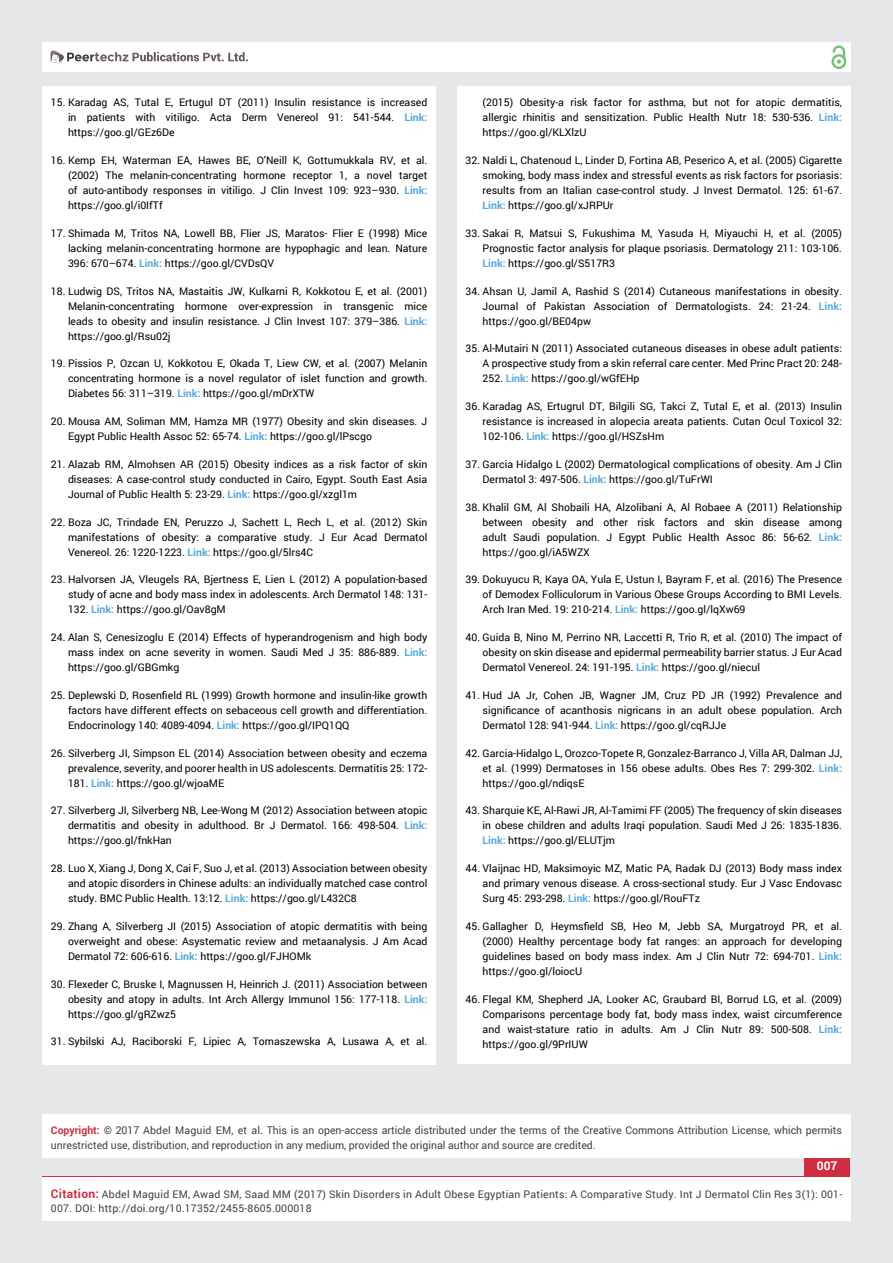
<style>
.page{position:relative;width:893px;height:1263px;background:#e6e7e8}
.page>*{position:absolute;margin:0;border:0;box-sizing:border-box;transform-origin:0 0}
.t1{font:700 12px "Roboto";color:#fff}
.t2{font:10.65px/15.3px "Roboto";color:#414042}
.t3{font:10.5px/15px "Roboto";color:#000;text-align:justify}
.t4{font:10.5px/13.5px "Roboto";letter-spacing:.02em;color:#414042}
.s1{font-weight:700;color:#56a8dd}
.s2{font-weight:700;color:#cf2e41}
.s3{font-size:10.5px}
.s4{color:#0e0e0e}
.s5{font-weight:700;font-size:12px;color:#cf2e41}
</style>
<div class="page">
<div style="left:42px;top:43px;width:808px;height:29px;background:#fff"></div>
<div style="left:831px;top:54px;width:15px;height:15px;border:2px solid #74c273;border-radius:50%"></div>
<svg style="left:831px;top:45px;width:15px;height:19px"></svg>
<div style="left:804px;top:1157px;width:46px;height:43px;background:#cf2e41"></div>
<svg style="left:49px;top:50px;width:199px;height:14px"></svg>
<div style="left:42px;top:1177px;width:809px;height:43px;background:#fff"></div>
<div style="left:42px;top:1114px;width:808px;height:44px;background:#fff"></div>
<div style="left:42px;top:87px;width:394px;height:978px;background:#fff"></div>
<div style="left:457px;top:87px;width:393px;height:977px;background:#fff"></div>
<p class="t3" style="left:68px;top:95px;width:361px;text-indent:-17px">15. Karadag AS, Tutal E, Ertugul DT (2011) Insulin resistance is increased in patients with vitiligo. Acta Derm Venereol 91: 541-544. <span class="s1">Link: </span>https://goo.gl/GEz6De</p>
<p class="t3" style="left:68px;top:152px;width:361px;text-indent:-17px">16. Kemp EH, Waterman EA, Hawes BE, O’Neill K, Gottumukkala RV, et al. (2002) The melanin-concentrating hormone receptor 1, a novel target of auto-antibody responses in vitiligo. J Clin Invest 109: 923–930. <span class="s1">Link: </span>https://goo.gl/i0IfTf</p>
<p class="t3" style="left:68px;top:225px;width:361px;text-indent:-17px">17. Shimada M, Tritos NA, Lowell BB, Flier JS, Maratos- Flier E (1998) Mice lacking melanin-concentrating hormone are hypophagic and lean. Nature 396: 670–674. <span class="s1">Link:</span> https://goo.gl/CVDsQV</p>
<p class="t3" style="left:68px;top:283px;width:361px;text-indent:-17px">18. Ludwig DS, Tritos NA, Mastaitis JW, Kulkarni R, Kokkotou E, et al. (2001)<br>Melanin-concentrating hormone over-expression in transgenic mice leads to obesity and insulin resistance. J Clin Invest 107: 379–386. <span class="s1">Link: </span>https://goo.gl/Rsu02j</p>
<p class="t3" style="left:68px;top:356px;width:361px;text-indent:-17px">19. Pissios P, Ozcan U, Kokkotou E, Okada T, Liew CW, et al. (2007) Melanin concentrating hormone is a novel regulator of islet function and growth.<br>Diabetes 56: 311–319. <span class="s1">Link:</span> https://goo.gl/mDrXTW</p>
<p class="t3" style="left:68px;top:413px;width:361px;text-indent:-17px">20. Mousa AM, Soliman MM, Hamza MR (1977) Obesity and skin diseases. J<br>Egypt Public Health Assoc 52: 65-74. <span class="s1">Link:</span> https://goo.gl/lPscgo</p>
<p class="t3" style="left:68px;top:456px;width:361px;text-indent:-17px">21. Alazab RM, Almohsen AR (2015) Obesity indices as a risk factor of skin diseases: A case-control study conducted in Cairo, Egypt. South East Asia Journal of Public Health 5: 23-29. <span class="s1">Link:</span> https://goo.gl/xzgl1m</p>
<p class="t3" style="left:68px;top:514px;width:361px;text-indent:-17px">22. Boza JC, Trindade EN, Peruzzo J, Sachett L, Rech L, et al. (2012) Skin manifestations of obesity: a comparative study. J Eur Acad Dermatol Venereol. 26: 1220-1223. <span class="s1">Link:</span> https://goo.gl/5lrs4C</p>
<p class="t3" style="left:68px;top:572px;width:361px;text-indent:-17px">23. Halvorsen JA, Vleugels RA, Bjertness E, Lien L (2012) A population-based study of acne and body mass index in adolescents. Arch Dermatol 148: 131- 132. <span class="s1">Link:</span> https://goo.gl/Oav8gM</p>
<p class="t3" style="left:68px;top:629px;width:361px;text-indent:-17px">24. Alan S, Cenesizoglu E (2014) Effects of hyperandrogenism and high body mass index on acne severity in women. Saudi Med J 35: 886-889. <span class="s1">Link: </span>https://goo.gl/GBGmkg</p>
<p class="t3" style="left:68px;top:687px;width:361px;text-indent:-17px">25. Deplewski D, Rosenfield RL (1999) Growth hormone and insulin-like growth factors have different effects on sebaceous cell growth and differentiation.<br>Endocrinology 140: 4089-4094. <span class="s1">Link:</span> https://goo.gl/IPQ1QQ</p>
<p class="t3" style="left:68px;top:745px;width:361px;text-indent:-17px">26. Silverberg JI, Simpson EL (2014) Association between obesity and eczema prevalence, severity, and poorer health in US adolescents. Dermatitis 25: 172- 181. <span class="s1">Link:</span> https://goo.gl/wjoaME</p>
<p class="t3" style="left:68px;top:803px;width:361px;text-indent:-17px">27. Silverberg JI, Silverberg NB, Lee-Wong M (2012) Association between atopic dermatitis and obesity in adulthood. Br J Dermatol. 166: 498-504. <span class="s1">Link: </span>https://goo.gl/fnkHan</p>
<p class="t3" style="left:68px;top:861px;width:361px;text-indent:-17px">28. Luo X, Xiang J, Dong X, Cai F, Suo J, et al. (2013) Association between obesity and atopic disorders in Chinese adults: an individually matched case control study. BMC Public Health. 13:12. <span class="s1">Link:</span> https://goo.gl/L432C8</p>
<p class="t3" style="left:68px;top:918px;width:361px;text-indent:-17px">29. Zhang A, Silverberg JI (2015) Association of atopic dermatitis with being overweight and obese: Asystematic review and metaanalysis. J Am Acad Dermatol 72: 606-616. <span class="s1">Link:</span> https://goo.gl/FJHOMk</p>
<p class="t3" style="left:68px;top:976px;width:361px;text-indent:-17px">30. Flexeder C, Bruske I, Magnussen H, Heinrich J. (2011) Association between obesity and atopy in adults. Int Arch Allergy Immunol 156: 177-118. <span class="s1">Link: </span>https://goo.gl/gRZwz5</p>
<p class="t3" style="left:51px;top:1034px;width:378px">31. Sybilski AJ, Raciborski F, Lipiec A, Tomaszewska A, Lusawa A, et al.</p>
<p class="t3" style="left:483px;top:95px;width:361px">(2015) Obesity-a risk factor for asthma, but not for atopic dermatitis, allergic rhinitis and sensitization. Public Health Nutr 18: 530-536. <span class="s1">Link: </span>https://goo.gl/KLXlzU</p>
<p class="t3" style="left:483px;top:152px;width:361px;text-indent:-17px">32. Naldi L, Chatenoud L, Linder D, Fortina AB, Peserico A, et al. (2005) Cigarette smoking, body mass index and stressful events as risk factors for psoriasis: results from an Italian case-control study. J Invest Dermatol. 125: 61-67.<br><span class="s1">Link:</span> https://goo.gl/xJRPUr</p>
<p class="t3" style="left:483px;top:225px;width:361px;text-indent:-17px">33. Sakai R, Matsui S, Fukushima M, Yasuda H, Miyauchi H, et al. (2005)<br>Prognostic factor analysis for plaque psoriasis. Dermatology 211: 103-106.<br><span class="s1">Link:</span> https://goo.gl/S517R3</p>
<p class="t3" style="left:483px;top:283px;width:361px;text-indent:-17px">34. Ahsan U, Jamil A, Rashid S (2014) Cutaneous manifestations in obesity.<br>Journal of Pakistan Association of Dermatologists. 24: 21-24. <span class="s1">Link: </span>https://goo.gl/BE04pw</p>
<p class="t3" style="left:483px;top:341px;width:361px;text-indent:-17px">35. Al-Mutairi N (2011) Associated cutaneous diseases in obese adult patients:<br>A prospective study from a skin referral care center. Med Princ Pract 20: 248- 252. <span class="s1">Link:</span> https://goo.gl/wGfEHp</p>
<p class="t3" style="left:483px;top:398px;width:361px;text-indent:-17px">36. Karadag AS, Ertugrul DT, Bilgili SG, Takci Z, Tutal E, et al. (2013) Insulin resistance is increased in alopecia areata patients. Cutan Ocul Toxicol 32:<br>102-106. <span class="s1">Link:</span> https://goo.gl/HSZsHm</p>
<p class="t3" style="left:483px;top:456px;width:361px;text-indent:-17px">37. Garcia Hidalgo L (2002) Dermatological complications of obesity. Am J Clin<br>Dermatol 3: 497-506. <span class="s1">Link:</span> https://goo.gl/TuFrWI</p>
<p class="t3" style="left:483px;top:499px;width:361px;text-indent:-17px">38. Khalil GM, Al Shobaili HA, Alzolibani A, Al Robaee A (2011) Relationship between obesity and other risk factors and skin disease among adult Saudi population. J Egypt Public Health Assoc 86: 56-62. <span class="s1">Link: </span>https://goo.gl/iA5WZX</p>
<p class="t3" style="left:483px;top:572px;width:361px;text-indent:-17px">39. Dokuyucu R, Kaya OA, Yula E, Ustun I, Bayram F, et al. (2016) The Presence of Demodex Folliculorum in Various Obese Groups According to BMI Levels.<br>Arch Iran Med. 19: 210-214. <span class="s1">Link:</span> https://goo.gl/lqXw69</p>
<p class="t3" style="left:483px;top:629px;width:361px;text-indent:-17px">40. Guida B, Nino M, Perrino NR, Laccetti R, Trio R, et al. (2010) The impact of obesity on skin disease and epidermal permeability barrier status. J Eur Acad Dermatol Venereol. 24: 191-195. <span class="s1">Link:</span> https://goo.gl/niecul</p>
<p class="t3" style="left:483px;top:687px;width:361px;text-indent:-17px">41. Hud JA Jr, Cohen JB, Wagner JM, Cruz PD JR (1992) Prevalence and significance of acanthosis nigricans in an adult obese population. Arch Dermatol 128: 941-944. <span class="s1">Link:</span> https://goo.gl/cqRJJe</p>
<p class="t3" style="left:483px;top:745px;width:361px;text-indent:-17px">42. Garcia-Hidalgo L, Orozco-Topete R, Gonzalez-Barranco J, Villa AR, Dalman JJ, et al. (1999) Dermatoses in 156 obese adults. Obes Res 7: 299-302. <span class="s1">Link: </span>https://goo.gl/ndiqsE</p>
<p class="t3" style="left:483px;top:803px;width:361px;text-indent:-17px">43. Sharquie KE, Al-Rawi JR, Al-Tamimi FF (2005) The frequency of skin diseases in obese children and adults Iraqi population. Saudi Med J 26: 1835-1836.<br><span class="s1">Link:</span> https://goo.gl/ELUTjm</p>
<p class="t3" style="left:483px;top:861px;width:361px;text-indent:-17px">44. Vlaijnac HD, Maksimoyic MZ, Matic PA, Radak DJ (2013) Body mass index and primary venous disease. A cross-sectional study. Eur J Vasc Endovasc Surg 45: 293-298. <span class="s1">Link:</span> https://goo.gl/RouFTz</p>
<p class="t3" style="left:483px;top:918px;width:361px;text-indent:-17px">45. Gallagher D, Heymsfield SB, Heo M, Jebb SA, Murgatroyd PR, et al. (2000) Healthy percentage body fat ranges: an approach for developing guidelines based on body mass index. Am J Clin Nutr 72: 694-701. <span class="s1">Link: </span>https://goo.gl/loiocU</p>
<p class="t3" style="left:483px;top:991px;width:361px;text-indent:-17px">46. Flegal KM, Shepherd JA, Looker AC, Graubard BI, Borrud LG, et al. (2009)<br>Comparisons percentage body fat, body mass index, waist circumference and waist-stature ratio in adults. Am J Clin Nutr 89: 500-508. <span class="s1">Link: </span>https://goo.gl/9PrIUW</p>
<p class="t2" style="left:51px;top:1122px;width:792px"><span class="s2">Copyright:</span> © 2017 <span class="s3">Abdel Maguid EM</span>, et al<span class="s4">.</span> This is an open-access article distributed under the terms of the Creative Commons Attribution License, which permits unrestricted use, distribution, and reproduction in any medium, provided the original author and source are credited.</p>
<p class="t1" style="left:817px;top:1157px;width:22px">007</p>
<p class="t4" style="left:51px;top:1188px;width:793px"><span class="s5">Citation:</span> Abdel Maguid EM, Awad SM, Saad MM (2017) Skin Disorders in Adult Obese Egyptian Patients: A Comparative Study. Int J Dermatol Clin Res 3(1): 001-<br>007. DOI: http://doi.org/10.17352/2455-8605.000018</p>
</div>
